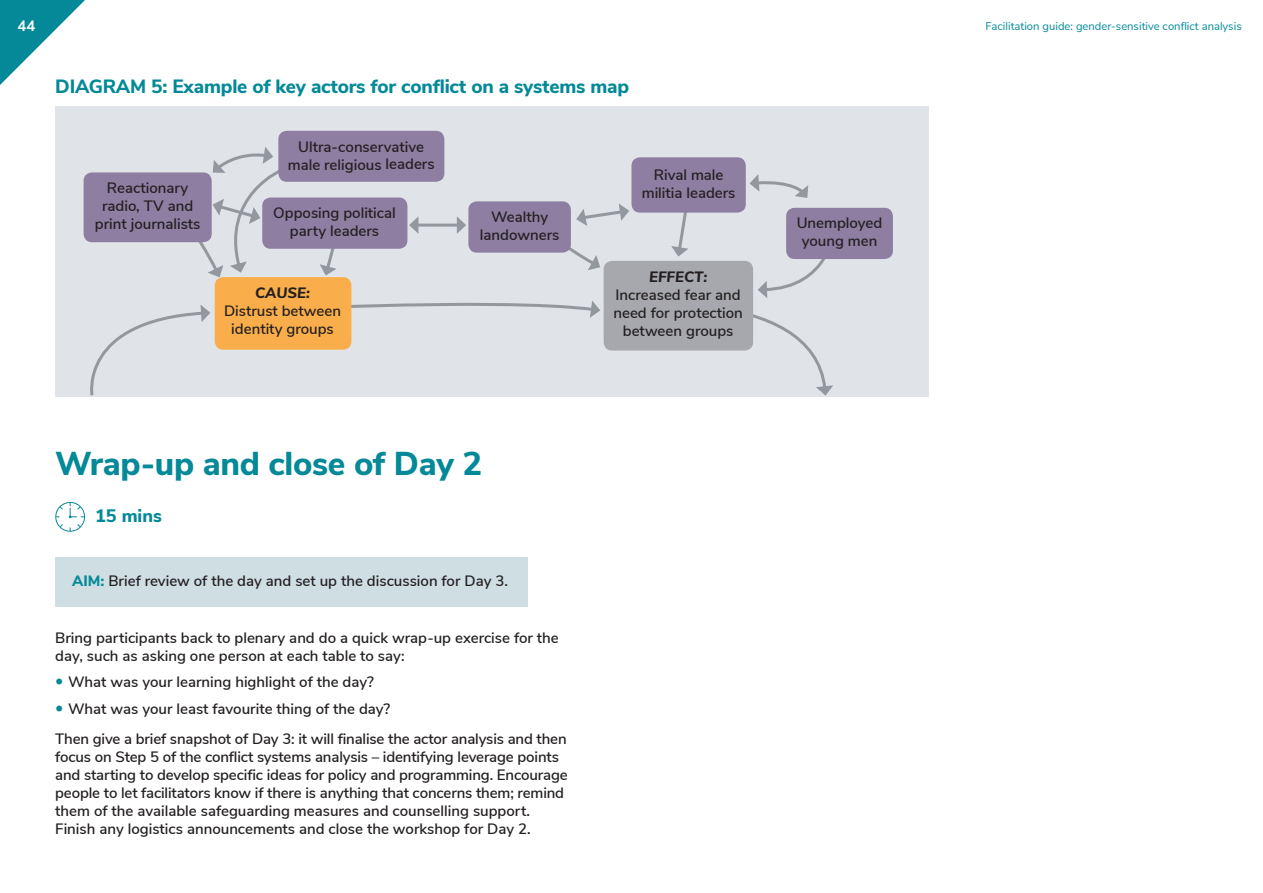
<style>
.page{position:relative;width:1263px;height:893px;background:#fff}
.page>*{position:absolute;margin:0;border:0;box-sizing:border-box;transform-origin:0 0}
.t1{font:800 33px "Nunito Sans";letter-spacing:-.01em;color:#038998}
.t2{font:800 19.2px "Nunito Sans";letter-spacing:-.01em;color:#038998}
.t3{font:800 18px "Nunito Sans";color:#038998}
.t4{font:600 15px/18px "Nunito Sans";color:#231f20;text-align:center}
.t5{font:italic 800 15px "Nunito Sans";color:#231f20}
.t6{font:700 15px "Nunito Sans";color:#fff}
.t7{font:11.25px "Nunito Sans";color:#038998}
.s1{font-weight:800;color:#038998}
</style>
<div class="page">
<div style="left:55px;top:106px;width:874px;height:291px;background:#e0e4e9"></div>
<svg style="left:0;top:0;width:85px;height:85px"></svg>
<svg style="left:55px;top:502px;width:31px;height:30px"></svg>
<div style="left:55px;top:557px;width:472px;height:50px;background:#cedee3"></div>
<div style="left:278px;top:131px;width:166px;height:51px;background:#8d7ea2;border-radius:9px"></div>
<div style="left:786px;top:208px;width:107px;height:51px;background:#8d7ea2;border-radius:9px"></div>
<svg style="left:83px;top:147px;width:754px;height:249px"></svg>
<p class="t6" style="left:18px;top:14px;width:20px">44</p>
<p class="t7" style="left:985px;top:18px;width:258px">Facilitation guide: gender-sensitive conflict analysis</p>
<p class="t2" style="left:55px;top:72px;width:35px">Diagram</p>
<p class="t2" style="left:151px;top:72px;width:479px">5: Example of key actors for conflict on a systems map</p>
<p class="t4" style="left:95px;top:178px;width:107px">Reactionary radio, TV and print journalists</p>
<p class="t4" style="left:288px;top:136px;width:148px">Ultra-conservative male religious leaders</p>
<p class="t4" style="left:273px;top:203px;width:124px">Opposing political party leaders</p>
<p class="t4" style="left:480px;top:207px;width:81px">Wealthy landowners</p>
<p class="t4" style="left:642px;top:164px;width:95px">Rival male militia leaders</p>
<p class="t5" style="left:255px;top:282px;width:56px">CAUSE:</p>
<p class="t4" style="left:224px;top:301px;width:118px">Distrust between identity groups</p>
<h1 class="t1" style="left:55px;top:439px;width:429px">Wrap-up and close of Day 2</h1>
<p class="t3" style="left:95px;top:503px;width:68px">15 mins</p>
<p class="t4" style="left:72px;top:571px;width:437px"><span class="s1">AIM:</span> Brief review of the day and set up the discussion for Day 3.</p>
<p class="t4" style="left:55px;top:627px;width:505px;text-align:left">Bring participants back to plenary and do a quick wrap-up exercise for the day, such as asking one person at each table to say:</p>
<p class="t4" style="left:68px;top:668px;width:324px;line-height:26.5px;text-align:left">What was your learning highlight of the day?<br>What was your least favourite thing of the day?</p>
<p class="t4" style="left:55px;top:729px;width:514px;text-align:left">Then give a brief snapshot of Day 3: it will finalise the actor analysis and then focus on Step 5 of the conflict systems analysis – identifying leverage points and starting to develop specific ideas for policy and programming. Encourage people to let facilitators know if there is anything that concerns them; remind them of the available safeguarding measures and counselling support.<br>Finish any logistics announcements and close the workshop for Day 2.</p>
<p class="t5" style="left:649px;top:265px;width:60px">EFFECT:</p>
<p class="t4" style="left:613px;top:284px;width:131px">Increased fear and need for protection between groups</p>
<p class="t4" style="left:797px;top:213px;width:87px">Unemployed young men</p>
</div>
